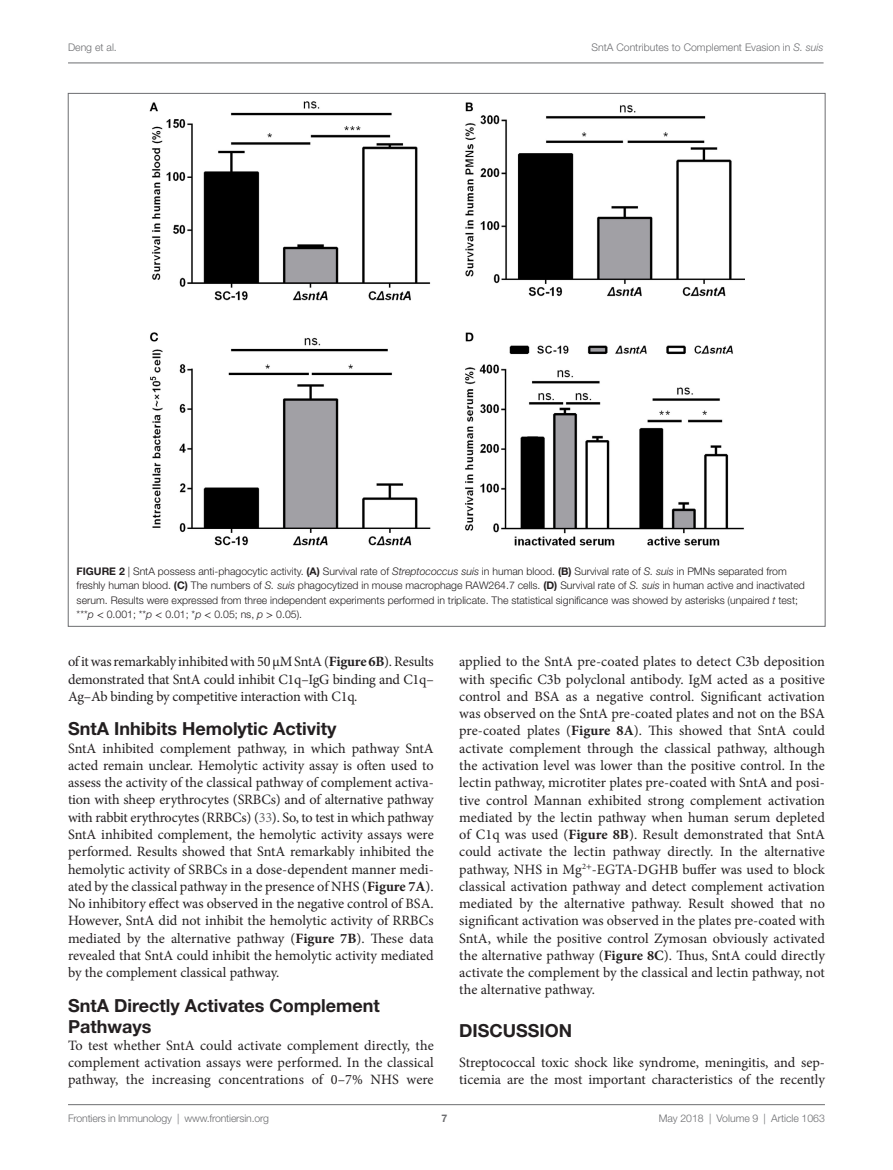
<style>
.page{position:relative;width:893px;height:1170px;background:#fff}
.page>*{position:absolute;margin:0;border:0;box-sizing:border-box;transform-origin:0 0}
.t1{font:700 18px/21px "Helvetica Neue LT Std";color:#231f20}
.t2{font:14.25px/17.2px "Minion Pro";color:#231f20;text-align:justify}
.t3{font:300 10.5px/14.2px "Helvetica Neue LT Std";color:#231f20}
.t4{font:300 10.5px "Helvetica Neue LT Std";color:#6c6d70}
.t5{font:700 10.5px "Helvetica Neue LT Std";color:#6c6d70}
.s1{font-style:italic}
.s2{font-weight:700}
.s3{font-family:"STIX General";font-weight:400}
.s4{color:#6c6d70}
</style>
<div class="page">
<img style="left:149px;top:102px;width:595px;height:443px">
<hr style="left:68px;top:1104px;width:757px;height:1px;background:#6c6d70">
<hr style="left:68px;top:63px;width:755px;height:1px;background:#6c6d70">
<p class="t4" style="left:68px;top:41px;width:50px">Deng et al.</p>
<p class="t4" style="left:592px;top:41px;width:233px">SntA Contributes to Complement Evasion in <span class="s1">S. suis</span></p>
<p class="t3" style="left:77px;top:564px;width:730px"><span class="s2">Figure 2</span> | SntA possess anti-phagocytic activity. <span class="s2">(A)</span> Survival rate of <span class="s1">Streptococcus suis</span> in human blood. <span class="s2">(B)</span> Survival rate of <span class="s1">S. suis</span> in PMNs separated from freshly human blood. <span class="s2">(C)</span> The numbers of <span class="s1">S. suis</span> phagocytized in mouse macrophage RAW264.7 cells. <span class="s2">(D)</span> Survival rate of <span class="s1">S. suis</span> in human active and inactivated serum. Results were expressed from three independent experiments performed in triplicate. The statistical significance was showed by asterisks (unpaired <span class="s1">t</span> test; ***<span class="s1">p</span> <span class="s3">&lt;</span> 0.001; **<span class="s1">p</span> <span class="s3">&lt;</span> 0.01; *<span class="s1">p</span> <span class="s3">&lt;</span> 0.05; ns, <span class="s1">p</span> <span class="s3">&gt;</span> 0.05).</p>
<p class="t2" style="left:68px;top:653px;width:367px">of it was remarkably inhibited with 50 µM SntA (<span class="s2">Figure 6B</span>). Results demonstrated that SntA could inhibit C1q–IgG binding and C1q– Ag–Ab binding by competitive interaction with C1q.</p>
<p class="t1" style="left:68px;top:718px;width:270px">SntA Inhibits Hemolytic Activity</p>
<p class="t2" style="left:68px;top:739px;width:367px">SntA inhibited complement pathway, in which pathway SntA acted remain unclear. Hemolytic activity assay is often used to assess the activity of the classical pathway of complement activa&shy;tion with sheep erythrocytes (SRBCs) and of alternative pathway with rabbit erythrocytes (RRBCs) (<span class="s4">33</span>). So, to test in which pathway SntA inhibited complement, the hemolytic activity assays were performed. Results showed that SntA remarkably inhibited the hemolytic activity of SRBCs in a dose-dependent manner medi&shy;ated by the classical pathway in the presence of NHS (<span class="s2">Figure 7A</span>).<br>No inhibitory effect was observed in the negative control of BSA.<br>However, SntA did not inhibit the hemolytic activity of RRBCs mediated by the alternative pathway (<span class="s2">Figure 7B</span>). These data revealed that SntA could inhibit the hemolytic activity mediated by the complement classical pathway.</p>
<p class="t1" style="left:68px;top:994px;width:313px">SntA Directly Activates Complement<br>Pathways</p>
<p class="t2" style="left:68px;top:1036px;width:367px">To test whether SntA could activate complement directly, the complement activation assays were performed. In the classical pathway, the increasing concentrations of 0–7% NHS were</p>
<p class="t2" style="left:459px;top:653px;width:367px">applied to the SntA pre-coated plates to detect C3b deposition with specific C3b polyclonal antibody. IgM acted as a positive control and BSA as a negative control. Significant activation was observed on the SntA pre-coated plates and not on the BSA pre-coated plates (<span class="s2">Figure 8A</span>). This showed that SntA could activate complement through the classical pathway, although the activation level was lower than the positive control. In the lectin pathway, microtiter plates pre-coated with SntA and posi&shy;tive control Mannan exhibited strong complement activation mediated by the lectin pathway when human serum depleted of C1q was used (<span class="s2">Figure 8B</span>). Result demonstrated that SntA could activate the lectin pathway directly. In the alternative pathway, NHS in Mg<sup>2</sup><sup>+</sup>-EGTA-DGHB buffer was used to block classical activation pathway and detect complement activation mediated by the alternative pathway. Result showed that no significant activation was observed in the plates pre-coated with SntA, while the positive control Zymosan obviously activated the alternative pathway (<span class="s2">Figure 8C</span>). Thus, SntA could directly activate the complement by the classical and lectin pathway, not the alternative pathway.</p>
<p class="t1" style="left:459px;top:1019px;width:112px">DISCUSSION</p>
<p class="t2" style="left:459px;top:1053px;width:367px">Streptococcal toxic shock like syndrome, meningitis, and sep&shy;ticemia are the most important characteristics of the recently</p>
<p class="t4" style="left:68px;top:1111px;width:203px">Frontiers in Immunology | www.frontiersin.org</p>
<p class="t4" style="left:659px;top:1111px;width:168px">May 2018 | Volume 9 | Article 1063</p>
<p class="t5" style="left:441px;top:1111px;width:7px">7</p>
</div>
